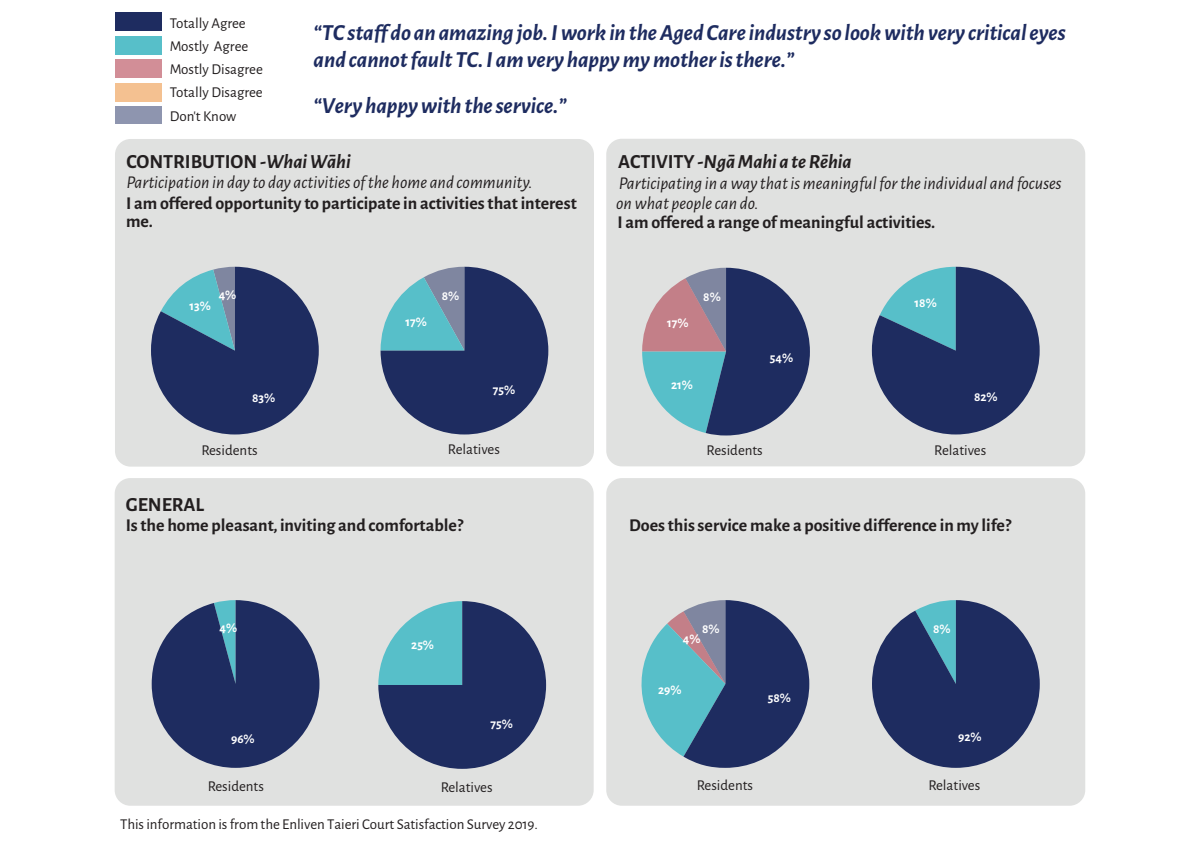
<style>
.page{position:relative;width:1191px;height:842px;background:#fff}
.page>*{position:absolute;margin:0;border:0;box-sizing:border-box;transform-origin:0 0}
.t1{font:italic 700 23px/27.6px "Alegreya Sans";letter-spacing:-.005em;color:#1e2c60}
.t2{font:700 20px "Alegreya Sans";letter-spacing:-.005em;color:#231f20}
.t3{font:italic 700 20px "Alegreya Sans";letter-spacing:-.005em;color:#231f20}
.t4{font:700 18px/18.2px "Alegreya Sans";color:#231f20}
.t5{font:italic 18px/20px "Alegreya Sans";color:#231f20}
.t6{font:15px/23.4px "Alegreya Sans";color:#231f20}
.t7{font:700 13px "Alegreya Sans";color:#fff}
.s1{font-style:italic}
.s2{font-style:normal}
</style>
<div class="page">
<div style="left:606px;top:139px;width:479px;height:327px;background:#e0e1e0;border-radius:16px"></div>
<div style="left:115px;top:139px;width:479px;height:328px;background:#e0e1e0;border-radius:16px"></div>
<div style="left:115px;top:478px;width:478px;height:328px;background:#e0e1e0;border-radius:16px"></div>
<div style="left:606px;top:478px;width:479px;height:328px;background:#e0e1e0;border-radius:16px"></div>
<div style="left:115px;top:13px;width:46px;height:18px;background:#1e2c60"></div>
<div style="left:115px;top:36px;width:46px;height:19px;background:#57bfc9"></div>
<div style="left:115px;top:59px;width:46px;height:19px;background:#d28e97"></div>
<div style="left:115px;top:83px;width:46px;height:18px;background:#f4c191"></div>
<div style="left:115px;top:106px;width:46px;height:18px;background:#8e95af"></div>
<svg style="left:380px;top:267px;width:168px;height:167px"></svg>
<svg style="left:151px;top:267px;width:168px;height:167px"></svg>
<svg style="left:872px;top:267px;width:167px;height:167px"></svg>
<svg style="left:642px;top:268px;width:168px;height:167px"></svg>
<svg style="left:378px;top:601px;width:168px;height:168px"></svg>
<svg style="left:152px;top:600px;width:167px;height:168px"></svg>
<svg style="left:872px;top:600px;width:167px;height:168px"></svg>
<svg style="left:641px;top:600px;width:168px;height:168px"></svg>
<p class="t6" style="left:170px;top:10px;width:77px">Totally Agree</p>
<p class="t6" style="left:170px;top:34px;width:95px">Mostly Agree<br>Mostly Disagree</p>
<p class="t6" style="left:170px;top:104px;width:68px">Don't Know</p>
<p class="t6" style="left:170px;top:80px;width:94px">Totally Disagree</p>
<h1 class="t1" style="left:314px;top:17px;width:753px">“TC staff do an amazing job. I work in the Aged Care industry so look with very critical eyes and cannot fault TC. I am very happy my mother is there.”</h1>
<h1 class="t1" style="left:314px;top:90px;width:254px">“Very happy with the service.”</h1>
<h2 class="t2" style="left:126px;top:146px;width:226px">CONTRIBUTION -<span class="s1">Whai Wāhi</span></h2>
<p class="t5" style="left:126px;top:171px;width:408px">Participation in day to day activities of the home and community.</p>
<p class="t4" style="left:126px;top:193px;width:452px">I am offered opportunity to participate in activities that interest me.</p>
<h2 class="t3" style="left:618px;top:147px;width:235px"><span class="s2">ACTIVITY -</span>Ngā Mahi a te Rēhia</h2>
<p class="t5" style="left:616px;top:172px;width:447px">Participating in a way that is meaningful for the individual and focuses on what people can do.</p>
<p class="t4" style="left:617px;top:212px;width:319px">I am offered a range of meaningful activities.</p>
<p class="t7" style="left:189px;top:297px;width:23px">13%</p>
<p class="t7" style="left:219px;top:285px;width:19px">4%</p>
<p class="t7" style="left:442px;top:286px;width:19px">8%</p>
<p class="t7" style="left:703px;top:287px;width:19px">8%</p>
<p class="t7" style="left:914px;top:293px;width:24px">18%</p>
<p class="t7" style="left:405px;top:312px;width:23px">17%</p>
<p class="t7" style="left:667px;top:313px;width:23px">17%</p>
<p class="t7" style="left:770px;top:348px;width:25px">54%</p>
<p class="t7" style="left:252px;top:388px;width:25px">83%</p>
<p class="t7" style="left:493px;top:380px;width:24px">75%</p>
<p class="t7" style="left:671px;top:376px;width:23px">21%</p>
<p class="t7" style="left:974px;top:387px;width:25px">82%</p>
<p class="t6" style="left:201px;top:438px;width:58px">Residents</p>
<p class="t6" style="left:448px;top:437px;width:53px">Relatives</p>
<p class="t6" style="left:706px;top:437px;width:58px">Residents</p>
<p class="t6" style="left:934px;top:438px;width:53px">Relatives</p>
<h2 class="t2" style="left:126px;top:490px;width:80px">GENERAL</h2>
<p class="t4" style="left:126px;top:515px;width:339px">Is the home pleasant, inviting and comfortable?</p>
<p class="t7" style="left:219px;top:618px;width:19px">4%</p>
<p class="t7" style="left:231px;top:729px;width:25px">96%</p>
<p class="t7" style="left:411px;top:635px;width:24px">25%</p>
<p class="t7" style="left:490px;top:714px;width:24px">75%</p>
<p class="t4" style="left:629px;top:515px;width:383px">Does this service make a positive difference in my life?</p>
<p class="t7" style="left:702px;top:620px;width:19px">8%</p>
<p class="t7" style="left:683px;top:629px;width:19px">4%</p>
<p class="t7" style="left:658px;top:680px;width:25px">29%</p>
<p class="t7" style="left:768px;top:688px;width:25px">58%</p>
<p class="t7" style="left:933px;top:619px;width:19px">8%</p>
<p class="t7" style="left:958px;top:728px;width:25px">92%</p>
<p class="t6" style="left:208px;top:774px;width:58px">Residents</p>
<p class="t6" style="left:441px;top:775px;width:53px">Relatives</p>
<p class="t6" style="left:697px;top:773px;width:58px">Residents</p>
<p class="t6" style="left:928px;top:773px;width:53px">Relatives</p>
<p class="t6" style="left:120px;top:812px;width:419px">This information is from the Enliven Taieri Court Satisfaction Survey 2019.</p>
</div>
